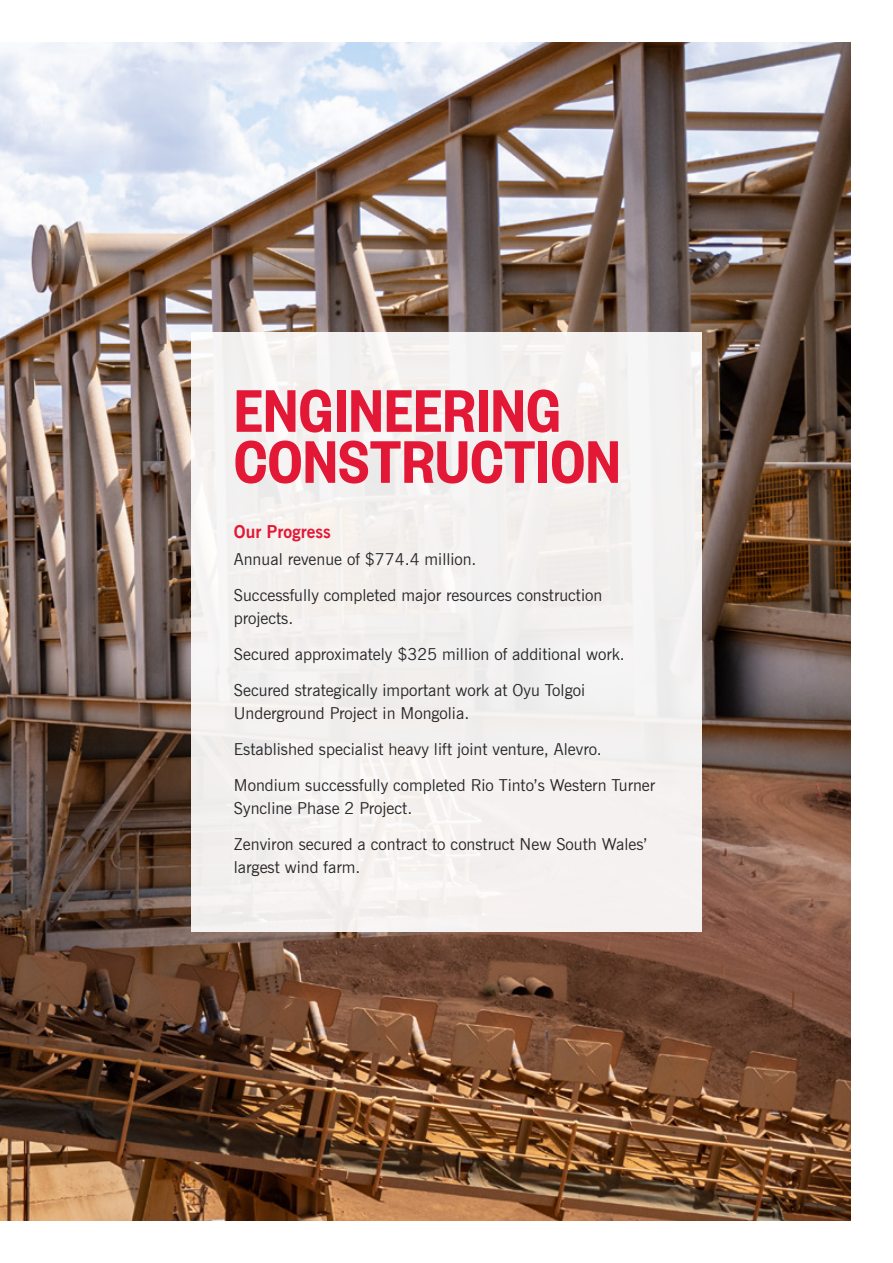
<style>
.page{position:relative;width:893px;height:1263px;background:#fff}
.page>*{position:absolute;margin:0;border:0;box-sizing:border-box;transform-origin:0 0}
.t1{font:600 66px/51px "Founders Grotesk Cond";letter-spacing:.005em;color:#e31837}
.t2{font:700 18px "News Gothic BT";color:#e31837}
.t3{font:16.5px/35.8px "News Gothic BT";color:#292829}
</style>
<div class="page">
<img style="left:0;top:43px;width:850px;height:1177px">
<div style="left:191px;top:332px;width:511px;height:599px;background:#f3f1f0"></div>
<h1 class="t1" style="left:234px;top:382px;width:388px">ENGINEERING<br>CONSTRUCTION</h1>
<p class="t2" style="left:234px;top:520px;width:99px">Our Progress</p>
<p class="t3" style="left:234px;top:541px;width:370px">Annual revenue of $774.4 million.<br>Successfully completed major resources construction</p>
<p class="t3" style="left:234px;top:600px;width:392px">projects.<br>Secured approximately $325 million of additional work.<br>Secured strategically important work at Oyu Tolgoi</p>
<p class="t3" style="left:234px;top:695px;width:423px">Underground Project in Mongolia.<br>Established specialist heavy lift joint venture, Alevro.<br>Mondium successfully completed Rio Tinto’s Western Turner</p>
<p class="t3" style="left:234px;top:790px;width:415px">Syncline Phase 2 Project.<br>Zenviron secured a contract to construct New South Wales’</p>
<p class="t3" style="left:234px;top:849px;width:128px">largest wind farm.</p>
</div>
